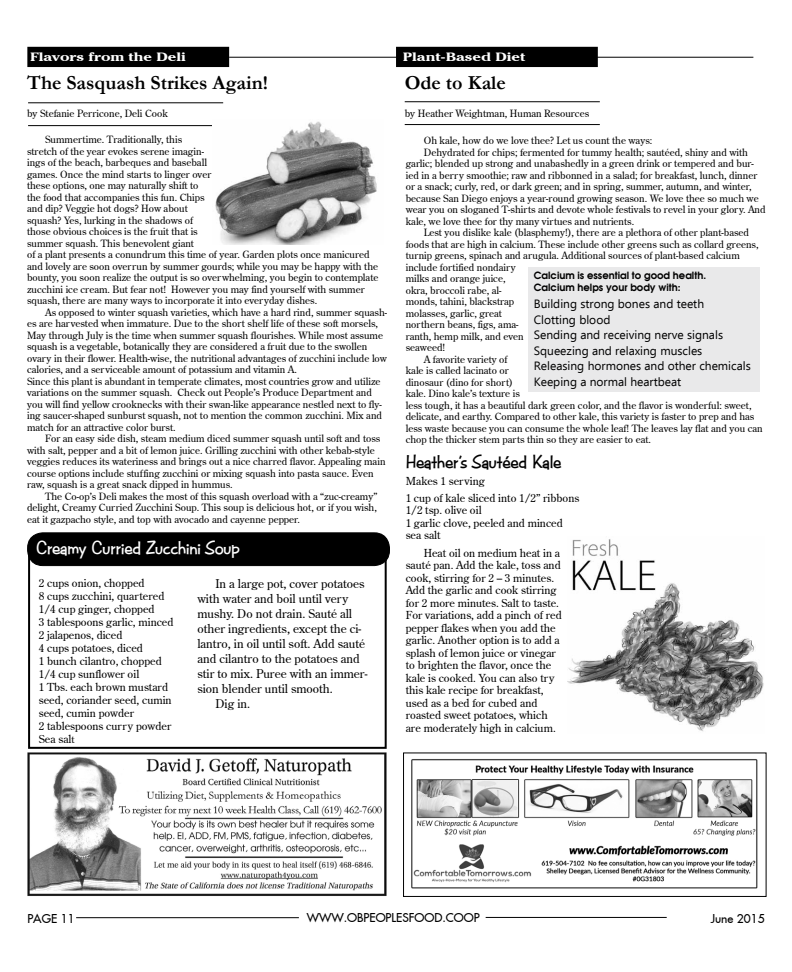
<style>
.page{position:relative;width:792px;height:972px;background:#fff}
.page>*{position:absolute;margin:0;border:0;box-sizing:border-box;transform-origin:0 0}
.t1{font:700 20px "Garamond";color:#000}
.t2{font:700 18px "CAC Futura Casual";color:#fff}
.t3{font:700 18px "CAC Futura Casual";color:#000}
.t4{font:12px "Centurion Old";color:#000}
.t5{font:12px/15.5px "Ebrima";color:#000}
.t6{font:12px "Fujiyama 2 Plain";color:#000}
.t7{font:700 12px "Cheltenham IT Cby BT";color:#fff;scale:1.3 1}
.t8{font:11px/12.5px "Centurion Old";color:#000}
.t9{font:10px/11.5px "Centurion Old";color:#000}
.t10{font:700 10px/11.5px "Avalon";color:#000}
.s1{font-size:10px}
</style>
<div class="page">
<div style="left:528px;top:267px;width:232px;height:125px;background:#e9e9ea"></div>
<img style="left:411px;top:759px;width:347px;height:130px">
<hr style="left:76px;top:917px;width:223px;height:1px;background:#000">
<hr style="left:486px;top:917px;width:181px;height:1px;background:#000">
<hr style="left:229px;top:57px;width:524px;height:1px;background:#000">
<div style="left:403px;top:752px;width:364px;height:145px;border:1px solid #000"></div>
<img style="left:27px;top:753px;width:360px;height:143px">
<div style="left:28px;top:48px;width:200px;height:18px;background:#000"></div>
<div style="left:27px;top:47px;width:202px;height:20px;border:2px solid #000"></div>
<div style="left:28px;top:548px;width:359px;height:201px;border:2px solid #000"></div>
<div style="left:28px;top:533px;width:361px;height:32px;background:#000;border-radius:15px"></div>
<div style="left:27px;top:533px;width:363px;height:33px;border:1px solid #000;border-radius:15px"></div>
<div style="left:28px;top:533px;width:361px;height:32px;border:1px solid #000;border-radius:15px"></div>
<div style="left:397px;top:48px;width:200px;height:18px;background:#000"></div>
<div style="left:396px;top:47px;width:202px;height:20px;border:2px solid #000"></div>
<hr style="left:405px;top:101px;width:195px;height:1px;background:#000">
<hr style="left:405px;top:124px;width:195px;height:1px;background:#000">
<hr style="left:28px;top:102px;width:195px;height:1px;background:#000">
<hr style="left:28px;top:125px;width:195px;height:1px;background:#000">
<img style="left:213px;top:121px;width:164px;height:123px">
<img style="left:568px;top:539px;width:196px;height:192px">
<p class="t7" style="left:30px;top:49px;width:121px">Flavors from the Deli</p>
<h1 class="t1" style="left:27px;top:70px;width:242px">The Sasquash Strikes Again!</h1>
<p class="t9" style="left:27px;top:107px;width:142px">by Stefanie Perricone, Deli Cook</p>
<p class="t9" style="left:27px;top:133px;width:353px;text-indent:18px">Summertime. Traditionally, this<br>stretch of the year evokes serene imagin-<br>ings of the beach, barbeques and baseball<br>games. Once the mind starts to linger over<br>these options, one may naturally shift to<br>the food that accompanies this fun. Chips<br>and dip? Veggie hot dogs? How about<br>squash? Yes, lurking in the shadows of<br>those obvious choices is the fruit that is<br>summer squash. This benevolent giant<br>of a plant presents a conundrum this time of year. Garden plots once manicured and lovely are soon overrun by summer gourds; while you may be happy with the bounty, you soon realize the output is so overwhelming, you begin to contemplate zucchini ice cream. But fear not! However you may find yourself with summer squash, there are many ways to incorporate it into everyday dishes.</p>
<p class="t9" style="left:27px;top:306px;width:362px;text-indent:18px">As opposed to winter squash varieties, which have a hard rind, summer squash&shy;es are harvested when immature. Due to the short shelf life of these soft morsels, May through July is the time when summer squash flourishes. While most assume squash is a vegetable, botanically they are considered a fruit due to the swollen ovary in their flower. Health-wise, the nutritional advantages of zucchini include low calories, and a serviceable amount of potassium and vitamin A.<br>Since this plant is abundant in temperate climates, most countries grow and utilize variations on the summer squash. Check out People’s Produce Department and you will find yellow crooknecks with their swan-like appearance nestled next to fly&shy;ing saucer-shaped sunburst squash, not to mention the common zucchini. Mix and match for an attractive color burst.</p>
<p class="t9" style="left:27px;top:432px;width:360px;text-indent:18px">For an easy side dish, steam medium diced summer squash until soft and toss with salt, pepper and a bit of lemon juice. Grilling zucchini with other kebab-style veggies reduces its wateriness and brings out a nice charred flavor. Appealing main course options include stuffing zucchini or mixing squash into pasta sauce. Even raw, squash is a great snack dipped in hummus.</p>
<p class="t9" style="left:27px;top:490px;width:352px;text-align:justify;text-indent:18px">The Co-op’s Deli makes the most of this squash overload with a “zuc-creamy” delight, Creamy Curried Zucchini Soup. This soup is delicious hot, or if you wish, eat it gazpacho style, and top with avocado and cayenne pepper.</p>
<h2 class="t2" style="left:37px;top:536px;width:205px">Creamy Curried Zucchini Soup</h2>
<p class="t4" style="left:215px;top:576px;width:151px">In a large pot, cover potatoes</p>
<p class="t4" style="left:197px;top:591px;width:153px">with water and boil until very</p>
<p class="t4" style="left:197px;top:606px;width:156px">mushy. Do not drain. Sauté all</p>
<p class="t4" style="left:197px;top:621px;width:165px">other ingredients, except the ci-</p>
<p class="t4" style="left:197px;top:636px;width:169px">lantro, in oil until soft. Add sauté</p>
<p class="t4" style="left:197px;top:651px;width:164px">and cilantro to the potatoes and</p>
<p class="t4" style="left:197px;top:666px;width:172px">stir to mix. Puree with an immer-</p>
<p class="t4" style="left:197px;top:681px;width:137px">sion blender until smooth.</p>
<p class="t4" style="left:215px;top:696px;width:36px">Dig in.</p>
<p class="t8" style="left:39px;top:576px;width:136px;line-height:13px">2 cups onion, chopped<br>8 cups zucchini, quartered<br>1/4 cup ginger, chopped<br>3 tablespoons garlic, minced<br>2 jalapenos, diced<br>4 cups potatoes, diced<br>1 bunch cilantro, chopped<br>1/4 cup sunflower oil<br>1 Tbs. each brown mustard seed, coriander seed, cumin seed, cumin powder<br>2 tablespoons curry powder<br>Sea sal<span class="s1">t</span></p>
<p class="t7" style="left:403px;top:49px;width:96px">Plant-Based Diet</p>
<h1 class="t1" style="left:405px;top:70px;width:103px">Ode to Kale</h1>
<p class="t9" style="left:405px;top:107px;width:186px">by Heather Weightman, Human Resources</p>
<p class="t9" style="left:424px;top:134px;width:230px">Oh kale, how do we love thee? Let us count the ways:</p>
<p class="t9" style="left:424px;top:146px;width:326px">Dehydrated for chips; fermented for tummy health; sautéed, shiny and with</p>
<p class="t9" style="left:406px;top:157px;width:350px">garlic; blended up strong and unabashedly in a green drink or tempered and bur-</p>
<p class="t9" style="left:406px;top:169px;width:353px">ied in a berry smoothie; raw and ribbonned in a salad; for breakfast, lunch, dinner</p>
<p class="t9" style="left:406px;top:180px;width:347px">or a snack; curly, red, or dark green; and in spring, summer, autumn, and winter,</p>
<p class="t9" style="left:406px;top:192px;width:355px">because San Diego enjoys a year-round growing season. We love thee so much we</p>
<p class="t9" style="left:406px;top:203px;width:361px">wear you on sloganed T-shirts and devote whole festivals to revel in your glory. And</p>
<p class="t9" style="left:406px;top:215px;width:230px">kale, we love thee for thy many virtues and nutrients.</p>
<p class="t9" style="left:424px;top:226px;width:327px">Lest you dislike kale (blasphemy!), there are a plethora of other plant-based</p>
<p class="t9" style="left:406px;top:238px;width:354px">foods that are high in calcium. These include other greens such as collard greens,</p>
<p class="t9" style="left:406px;top:249px;width:336px">turnip greens, spinach and arugula. Additional sources of plant-based calcium</p>
<p class="t9" style="left:406px;top:261px;width:112px">include fortified nondairy</p>
<p class="t9" style="left:406px;top:272px;width:101px">milks and orange juice,</p>
<p class="t9" style="left:406px;top:284px;width:97px">okra, broccoli rabe, al-</p>
<p class="t9" style="left:406px;top:295px;width:110px">monds, tahini, blackstrap</p>
<p class="t9" style="left:406px;top:307px;width:98px">molasses, garlic, great</p>
<p class="t9" style="left:406px;top:318px;width:114px">northern beans, figs, ama-</p>
<p class="t9" style="left:406px;top:330px;width:119px">ranth, hemp milk, and even</p>
<p class="t9" style="left:406px;top:341px;width:41px">seaweed!</p>
<p class="t9" style="left:424px;top:353px;width:85px">A favorite variety of</p>
<p class="t9" style="left:406px;top:364px;width:104px">kale is called lacinato or</p>
<p class="t9" style="left:406px;top:376px;width:109px">dinosaur (dino for short)</p>
<p class="t9" style="left:406px;top:387px;width:116px">kale. Dino kale’s texture is</p>
<p class="t9" style="left:406px;top:399px;width:347px">less tough, it has a beautiful dark green color, and the flavor is wonderful: sweet,</p>
<p class="t9" style="left:406px;top:410px;width:350px">delicate, and earthy. Compared to other kale, this variety is faster to prep and has</p>
<p class="t9" style="left:406px;top:422px;width:359px">less waste because you can consume the whole leaf! The leaves lay flat and you can</p>
<p class="t9" style="left:406px;top:433px;width:247px">chop the thicker stem parts thin so they are easier to eat.</p>
<h2 class="t3" style="left:406px;top:450px;width:157px">Heather’s Sautéed Kale</h2>
<p class="t8" style="left:406px;top:473px;width:175px;line-height:16.5px">Makes 1 serving<br>1 cup of kale sliced into 1/2” ribbons</p>
<p class="t8" style="left:406px;top:504px;width:159px">1/2 tsp. olive oil<br>1 garlic clove, peeled and minced sea salt</p>
<p class="t8" style="left:406px;top:546px;width:158px;text-indent:18px">Heat oil on medium heat in a sauté pan. Add the kale, toss and cook, stirring for 2 – 3 minutes.<br>Add the garlic and cook stirring for 2 more minutes. Salt to taste.<br>For variations, add a pinch of red pepper flakes when you add the garlic. Another option is to add a splash of lemon juice or vinegar to brighten the flavor, once the kale is cooked. You can also try this kale recipe for breakfast, used as a bed for cubed and roasted sweet potatoes, which are moderately high in calcium.</p>
<p class="t10" style="left:534px;top:269px;width:174px">Calcium is essential to good health.<br>Calcium helps your body with:</p>
<p class="t5" style="left:534px;top:297px;width:219px">Building strong bones and teeth<br>Clotting blood<br>Sending and receiving nerve signals<br>Squeezing and relaxing muscles<br>Releasing hormones and other chemicals<br>Keeping a normal heartbeat</p>
<p class="t6" style="left:27px;top:911px;width:49px">PAGE 11</p>
<p class="t6" style="left:307px;top:910px;width:174px">WWW.OBPEOPLESFOOD.COOP</p>
<p class="t6" style="left:711px;top:911px;width:55px">June 2015</p>
</div>
